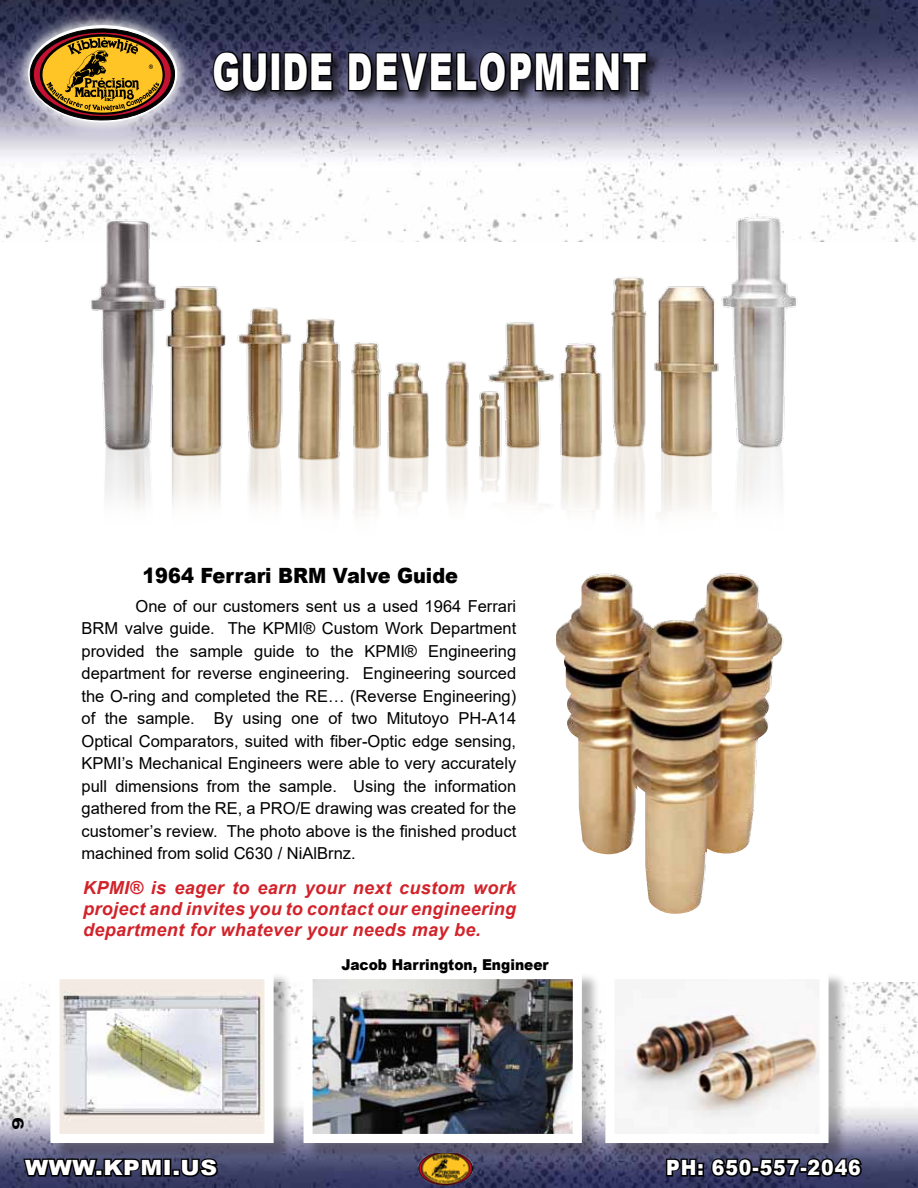
<style>
.page{position:relative;width:918px;height:1188px;background:#fff}
.page>*{position:absolute;margin:0;border:0;box-sizing:border-box;transform-origin:0 0}
.t1{font:900 50.85px "Arial";letter-spacing:.02em;color:#fff;scale:.65 1}
.t2{font:900 21px "Arial";color:#000;scale:.92 1}
.t3{font:900 21px "Arial";letter-spacing:.05em;color:#fff;scale:.9 1}
.t4{font:900 21px "Arial";letter-spacing:.025em;color:#fff;scale:1.1 1}
.t5{font:italic 700 18px/21px "Arial";letter-spacing:.02em;color:#d2232a;text-align:justify}
.t6{font:16.5px/22.5px "Arial";color:#000;text-align:justify}
.t7{font:700 15.75px "Arial";color:#000;scale:1.47 1}
.t8{font:900 15px "Arial";color:#000;scale:.92 1}
</style>
<div class="page">
<img style="left:0;top:983px;width:918px;height:205px">
<img style="left:417px;top:1162px;width:57px;height:25px">
<img style="left:0;top:0;width:918px;height:242px">
<svg style="left:664px;top:1162px;width:34px;height:16px"></svg>
<div style="left:697px;top:1163px;width:7px;height:7px;border:3px solid #000"></div>
<div style="left:697px;top:1169px;width:7px;height:8px;border:3px solid #000"></div>
<svg style="left:709px;top:1155px;width:155px;height:24px;background:#141624"></svg>
<svg style="left:21px;top:1142px;width:143px;height:39px;background:#282a3f"></svg>
<div style="left:163px;top:1159px;width:8px;height:18px;border:3px solid #000"></div>
<div style="left:172px;top:1169px;width:8px;height:8px;border:3px solid #000"></div>
<svg style="left:179px;top:1162px;width:41px;height:17px"></svg>
<div style="left:9px;top:6px;width:187px;height:135px;background:#fff;opacity:.97"></div>
<svg style="left:20px;top:18px;width:165px;height:113px;background:#87889d"></svg>
<svg style="left:29px;top:28px;width:147px;height:93px;background:#9b763e"></svg>
<img style="left:64px;top:156px;width:759px;height:360px">
<img style="left:556px;top:573px;width:228px;height:341px">
<div style="left:306px;top:972px;width:295px;height:190px;background:#000;opacity:.3"></div>
<img style="left:314px;top:980px;width:258px;height:153px">
<div style="left:304px;top:970px;width:278px;height:173px;border:9px solid #fff"></div>
<div style="left:53px;top:972px;width:239px;height:190px;background:#000;opacity:.3"></div>
<img style="left:60px;top:980px;width:204px;height:153px">
<div style="left:50px;top:970px;width:224px;height:173px;border:9px solid #fff"></div>
<div style="left:608px;top:972px;width:239px;height:190px;background:#000;opacity:.3"></div>
<img style="left:615px;top:980px;width:204px;height:153px">
<div style="left:212px;top:50px;width:451px;height:56px;background:#000;opacity:.73"></div>
<svg style="left:211px;top:49px;width:58px;height:45px;background:#1f1e2d"></svg>
<div style="left:270px;top:52px;width:11px;height:39px;border:3px solid #000"></div>
<svg style="left:282px;top:50px;width:53px;height:43px;background:#191824"></svg>
<svg style="left:346px;top:27px;width:303px;height:67px;background:#26273c"></svg>
<h1 class="t1" style="left:213px;top:35px;width:249px">GUIDE developme</h1>
<h1 class="t1" style="left:593px;top:35px;width:69px">nt</h1>
<p class="t2" style="left:142px;top:561px;width:345px">1964 Ferrari BRM Valve Guide</p>
<p class="t6" style="left:82px;top:595px;width:436px;text-indent:54px">One of our customers sent us a used 1964 Ferrari BRM valve guide. The KPMI® Custom Work Department provided the sample guide to the KPMI® Engineering department for reverse engineering. Engineering sourced the O-ring and completed the RE… (Reverse Engineering) of the sample. By using one of two Mitutoyo PH-A14<br>Optical Comparators, suited with fiber-Optic edge sensing, KPMI’s Mechanical Engineers were able to very accurately pull dimensions from the sample. Using the information gathered from the RE, a PRO/E drawing was created for the customer’s review. The photo above is the finished product machined from solid C630 / NiAlBrnz.</p>
<p class="t5" style="left:83px;top:878px;width:435px">KPMI® is eager to earn your next custom work project and invites you to contact our engineering department for whatever your needs may be.</p>
<p class="t7" style="left:29px;top:1117px;width:10px;rotate:90deg">6</p>
<p class="t8" style="left:341px;top:954px;width:227px">Jacob Harrington, Engineer</p>
<p class="t4" style="left:25px;top:1152px;width:176px">WWW.KPMI.US</p>
<p class="t3" style="left:666px;top:1152px;width:218px">PH: 650-557-2046</p>
</div>
